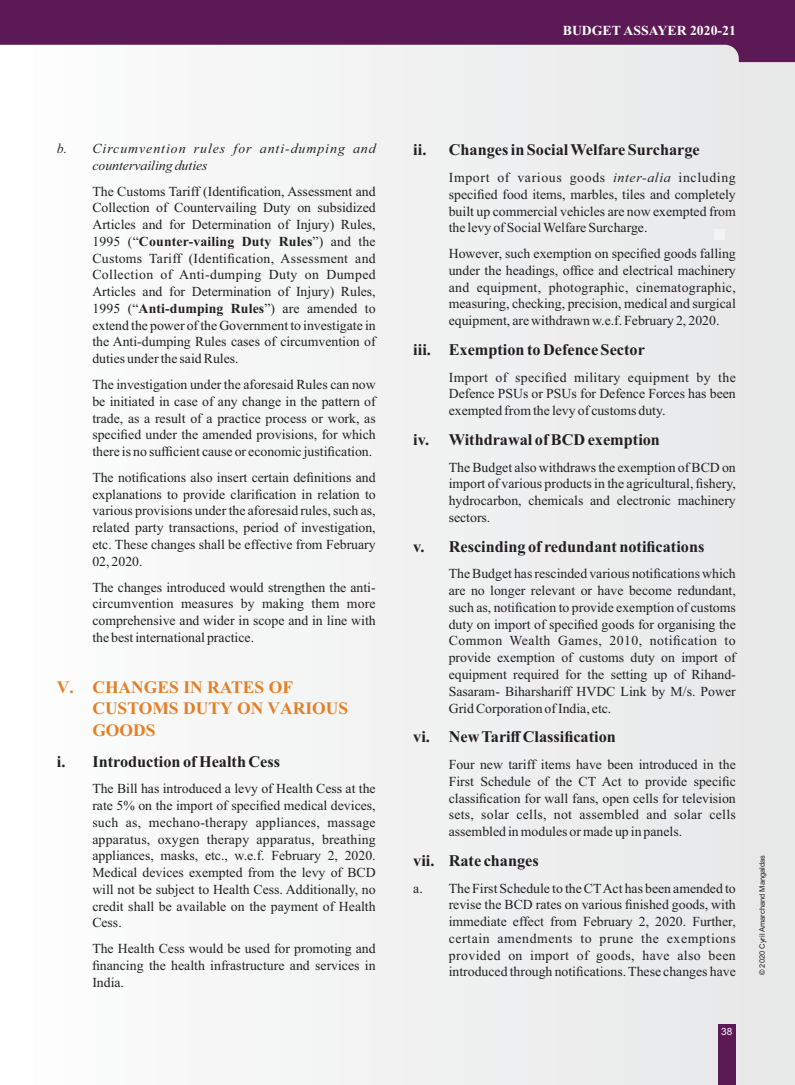
<style>
.page{position:relative;width:795px;height:1085px;background:#fff}
.page>*{position:absolute;margin:0;border:0;box-sizing:border-box;transform-origin:0 0}
.t1{font:700 17.5px/21.4px "Times New Roman";color:#e57f25}
.t2{font:700 16.25px "Times New Roman";color:#231f20}
.t3{font:13.75px/16.8px "Times New Roman";color:#231f20;text-align:justify}
.t4{font:italic 13.75px/16.8px "Times New Roman";letter-spacing:.07em;color:#231f20}
.t5{font:700 13.75px "Times New Roman";color:#fff}
.t6{font:10px "Arial";color:#fff}
.t7{font:7.5px "Arial";color:#231f20}
.s1{font-weight:700}
.s2{font-style:italic}
</style>
<div class="page">
<div style="left:0;top:0;width:794px;height:1085px;background:#f2f2f3"></div>
<svg style="left:0;top:0;width:794px;height:62px;fill:#5b1956"></svg>
<div style="left:717px;top:1024px;width:18px;height:61px;background:#5b1956"></div>
<p class="t5" style="left:562px;top:26px;width:174px">BUDGET ASSAYER 2020-21</p>
<p class="t4" style="left:92px;top:141px;width:285px;text-indent:-35px">b. Circumvention rules for anti-dumping and countervailing duties</p>
<p class="t3" style="left:92px;top:184px;width:285px">The Customs Tariff (Identification, Assessment and Collection of Countervailing Duty on subsidized Articles and for Determination of Injury) Rules, 1995 (“<span class="s1">Counter-vailing Duty Rules</span>”) and the Customs Tariff (Identification, Assessment and Collection of Anti-dumping Duty on Dumped Articles and for Determination of Injury) Rules, 1995 (“<span class="s1">Anti-dumping Rules</span>”) are amended to extend the power of the Government to investigate in the Anti-dumping Rules cases of circumvention of duties under the said Rules.</p>
<p class="t3" style="left:92px;top:377px;width:285px">The investigation under the aforesaid Rules can now be initiated in case of any change in the pattern of trade, as a result of a practice process or work, as specified under the amended provisions, for which there is no sufficient cause or economic justification.</p>
<p class="t3" style="left:92px;top:470px;width:285px">The notifications also insert certain definitions and explanations to provide clarification in relation to various provisions under the aforesaid rules, such as, related party transactions, period of investigation, etc. These changes shall be effective from February 02, 2020.</p>
<p class="t3" style="left:92px;top:580px;width:285px">The changes introduced would strengthen the anti&shy;circumvention measures by making them more comprehensive and wider in scope and in line with the best international practice.</p>
<p class="t1" style="left:92px;top:678px;width:257px;text-indent:-35px">V. CHANGES IN RATES OF<br>CUSTOMS DUTY ON VARIOUS<br>GOODS</p>
<p class="t2" style="left:57px;top:755px;width:225px">i. Introduction of Health Cess</p>
<p class="t3" style="left:92px;top:782px;width:285px">The Bill has introduced a levy of Health Cess at the rate 5% on the import of specified medical devices, such as, mechano-therapy appliances, massage apparatus, oxygen therapy apparatus, breathing appliances, masks, etc., w.e.f. February 2, 2020.<br>Medical devices exempted from the levy of BCD will not be subject to Health Cess. Additionally, no credit shall be available on the payment of Health Cess.</p>
<p class="t3" style="left:92px;top:941px;width:285px">The Health Cess would be used for promoting and financing the health infrastructure and services in India.</p>
<p class="t2" style="left:413px;top:144px;width:288px">ii. Changes in Social Welfare Surcharge</p>
<p class="t3" style="left:448px;top:170px;width:288px">Import of various goods <span class="s2">inter-alia</span> including specified food items, marbles, tiles and completely built up commercial vehicles are now exempted from the levy of Social Welfare Surcharge.</p>
<p class="t3" style="left:448px;top:246px;width:288px">However, such exemption on specified goods falling under the headings, office and electrical machinery and equipment, photographic, cinematographic, measuring, checking, precision, medical and surgical equipment, are withdrawn w.e.f. February 2, 2020.</p>
<p class="t2" style="left:413px;top:344px;width:233px">iii. Exemption to Defence Sector</p>
<p class="t3" style="left:448px;top:370px;width:288px">Import of specified military equipment by the Defence PSUs or PSUs for Defence Forces has been exempted from the levy of customs duty.</p>
<p class="t2" style="left:413px;top:434px;width:248px">iv. Withdrawal of BCD exemption</p>
<p class="t3" style="left:448px;top:460px;width:288px">The Budget also withdraws the exemption of BCD on import of various products in the agricultural, fishery, hydrocarbon, chemicals and electronic machinery sectors.</p>
<p class="t2" style="left:413px;top:540px;width:292px">v. Rescinding of redundant notifications</p>
<p class="t3" style="left:448px;top:567px;width:288px">The Budget has rescinded various notifications which are no longer relevant or have become redundant, such as, notification to provide exemption of customs duty on import of specified goods for organising the Common Wealth Games, 2010, notification to provide exemption of customs duty on import of equipment required for the setting up of Rihand-Sasaram- Biharshariff HVDC Link by M/s. Power Grid Corporation of India, etc.</p>
<p class="t2" style="left:413px;top:731px;width:204px">vi. New Tariff Classification</p>
<p class="t3" style="left:448px;top:757px;width:288px">Four new tariff items have been introduced in the First Schedule of the CT Act to provide specific classification for wall fans, open cells for television sets, solar cells, not assembled and solar cells assembled in modules or made up in panels.</p>
<p class="t2" style="left:413px;top:854px;width:127px">vii. Rate changes</p>
<p class="t3" style="left:448px;top:881px;width:288px;text-indent:-35px">a. The First Schedule to the CTAct has been amended to revise the BCD rates on various finished goods, with immediate effect from February 2, 2020. Further, certain amendments to prune the exemptions provided on import of goods, have also been introduced through notifications. These changes have</p>
<p class="t6" style="left:720px;top:1028px;width:13px">38</p>
<p class="t7" style="left:758px;top:975px;width:122px;rotate:-90deg">© 2020 Cyril Amarchand Mangaldas</p>
</div>
